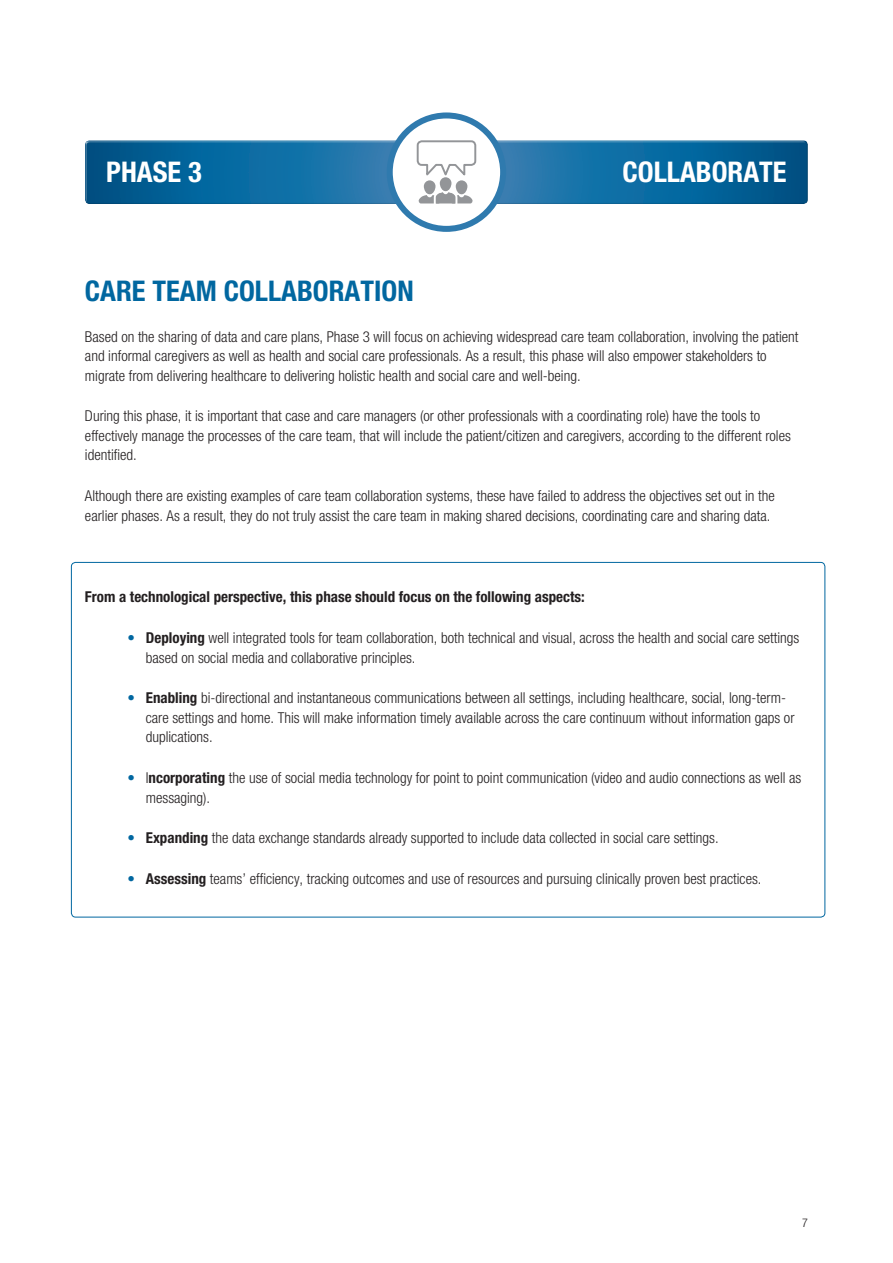
<style>
.page{position:relative;width:893px;height:1263px;background:#fff}
.page>*{position:absolute;margin:0;border:0;box-sizing:border-box;transform-origin:0 0}
.t1{font:700 condensed 28.5px "Helvetica Neue LT Pro";color:#0167a0}
.t2{font:700 condensed 28.5px "Helvetica Neue LT Pro";color:#fff}
.t3{font:300 condensed 15px/19.5px "Helvetica Neue LT Pro";color:#231f20}
.t4{font:700 condensed 15px "Helvetica Neue LT Pro";color:#231f20}
.t5{font:300 condensed 12px "Helvetica Neue LT Pro";color:#231f20}
.s1{color:#0167a0}
.s2{font-weight:700}
</style>
<div class="page">
<div style="left:84px;top:139px;width:724px;height:65px;background:#231f20;opacity:.75"></div>
<div style="left:390px;top:115px;width:113px;height:114px;background:#fff;border-radius:50%"></div>
<div style="left:387px;top:112px;width:119px;height:120px;border:6px solid #2f7aae;border-radius:50%"></div>
<div style="left:424px;top:180px;width:11px;height:14px;background:#939598;border-radius:6px"></div>
<div style="left:456px;top:180px;width:11px;height:14px;background:#939598;border-radius:6px"></div>
<div style="left:440px;top:177px;width:11px;height:14px;background:#939598;border-radius:6px"></div>
<svg style="left:419px;top:189px;width:53px;height:15px"></svg>
<svg style="left:416px;top:140px;width:61px;height:39px"></svg>
<h1 class="t2" style="left:106px;top:155px;width:97px">PHASE 3</h1>
<h1 class="t2" style="left:622px;top:155px;width:166px">COLLABORATE</h1>
<h1 class="t1" style="left:85px;top:273px;width:330px">CARE TEAM COLLABORATION</h1>
<p class="t3" style="left:85px;top:326px;width:715px">Based on the sharing of data and care plans, Phase 3 will focus on achieving widespread care team collaboration, involving the patient and informal caregivers as well as health and social care professionals. As a result, this phase will also empower stakeholders to migrate from delivering healthcare to delivering holistic health and social care and well-being.</p>
<p class="t3" style="left:85px;top:406px;width:707px">During this phase, it is important that case and care managers (or other professionals with a coordinating role) have the tools to effectively manage the processes of the care team, that will include the patient/citizen and caregivers, according to the different roles identified.</p>
<p class="t3" style="left:85px;top:486px;width:691px">Although there are existing examples of care team collaboration systems, these have failed to address the objectives set out in the earlier phases. As a result, they do not truly assist the care team in making shared decisions, coordinating care and sharing data.</p>
<p class="t4" style="left:85px;top:588px;width:501px">From a technological perspective, this phase should focus on the following aspects:</p>
<p class="t3" style="left:146px;top:628px;width:655px;text-indent:-18px"><span class="s1">•</span> <span class="s2">Deploying</span> well integrated tools for team collaboration, both technical and visual, across the health and social care settings based on social media and collaborative principles.</p>
<p class="t3" style="left:146px;top:688px;width:650px;text-indent:-18px"><span class="s1">•</span> <span class="s2">Enabling</span> bi-directional and instantaneous communications between all settings, including healthcare, social, long-term&shy;care settings and home. This will make information timely available across the care continuum without information gaps or duplications.</p>
<p class="t3" style="left:146px;top:768px;width:657px;text-indent:-18px"><span class="s1">•</span> I<span class="s2">ncorporating</span> the use of social media technology for point to point communication (video and audio connections as well as messaging).</p>
<p class="t3" style="left:128px;top:828px;width:593px"><span class="s1">•</span> <span class="s2">Expanding</span> the data exchange standards already supported to include data collected in social care settings.</p>
<p class="t3" style="left:128px;top:869px;width:635px"><span class="s1">•</span> <span class="s2">Assessing</span> teams’ efficiency, tracking outcomes and use of resources and pursuing clinically proven best practices.</p>
<p class="t5" style="left:802px;top:1216px;width:7px">7</p>
</div>
